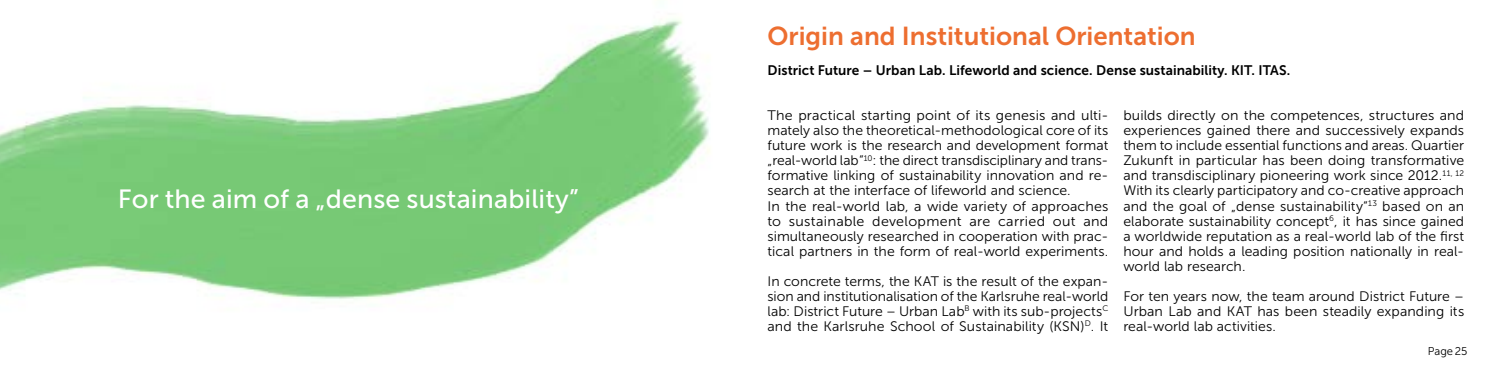
<style>
.page{position:relative;width:1489px;height:373px;background:#fff}
.page>*{position:absolute;margin:0;border:0;box-sizing:border-box;transform-origin:0 0}
.t1{font:26.25px "Museo Sans 500";letter-spacing:.005em;color:#fff}
.t2{font:25.75px "Museo Sans 700";color:#ed6e30}
.t3{font:13.75px/15px "Museo Sans 300";letter-spacing:.005em;color:#000;text-align:justify}
.t4{font:13.75px/15px "Museo Sans 300";letter-spacing:.005em;color:#000;scale:1.04 1}
.t5{font:13.75px "Museo Sans 700";letter-spacing:.005em;color:#000}
.t6{font:11.25px "Museo Sans 300";color:#000}
</style>
<div class="page">
<img style="left:0;top:19px;width:710px;height:280px">
<h1 class="t1" style="left:118px;top:184px;width:462px">For the aim of a „dense sustainability”</h1>
<h2 class="t2" style="left:767px;top:22px;width:429px">Origin and Institutional Orientation</h2>
<p class="t5" style="left:767px;top:63px;width:524px">District Future – Urban Lab. Lifeworld and science. Dense sustainability. KIT. ITAS.</p>
<p class="t4" style="left:767px;top:108px;width:329px">The practical starting point of its genesis and ulti&shy;mately also the theoretical-methodological core of its future work is the research and development format „real-world lab“<sup>10</sup>: the direct transdisciplinary and trans&shy;formative linking of sustainability innovation and re&shy;search at the interface of lifeworld and science.<br>In the real-world lab, a wide variety of approaches to sustainable development are carried out and simultaneously researched in cooperation with prac&shy;tical partners in the form of real-world experiments.</p>
<p class="t3" style="left:767px;top:273px;width:342px">In concrete terms, the KAT is the result of the expan&shy;sion and institutionalisation of the Karlsruhe real-world lab: District Future – Urban Lab<sup>B</sup> with its sub-projects<sup>C </sup>and the Karlsruhe School of Sustainability (KSN)<sup>D</sup>. It</p>
<p class="t3" style="left:1123px;top:108px;width:342px">builds directly on the competences, structures and experiences gained there and successively expands them to include essential functions and areas. Quartier Zukunft in particular has been doing transformative and transdisciplinary pioneering work since 2012.<sup>11,</sup> <sup>12<br></sup>With its clearly participatory and co-creative approach and the goal of „dense sustainability“<sup>13</sup> based on an elaborate sustainability concept<sup>6</sup>, it has since gained a worldwide reputation as a real-world lab of the first hour and holds a leading position nationally in real&shy;world lab research.</p>
<p class="t3" style="left:1123px;top:288px;width:342px">For ten years now, the team around District Future – Urban Lab and KAT has been steadily expanding its real-world lab activities.</p>
<p class="t6" style="left:1427px;top:344px;width:41px">Page25</p>
</div>
